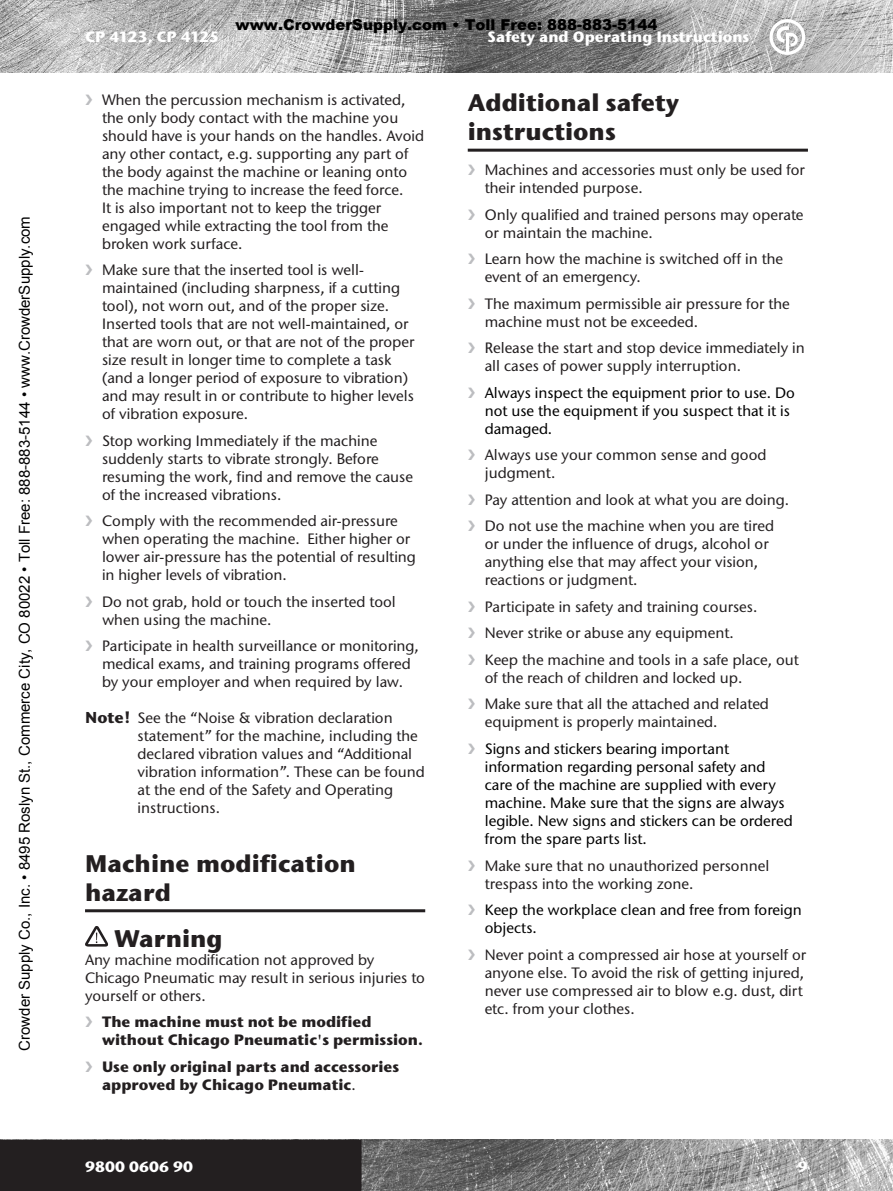
<style>
.page{position:relative;width:893px;height:1191px;background:#fff}
.page>*{position:absolute;margin:0;border:0;box-sizing:border-box;transform-origin:0 0}
.t1{font:700 24px/28.8px "Stone Sans ITC";color:#231f20}
.t2{font:500 15px/18px "Stone Sans ITC";color:#231f20}
.t3{font:500 15px/18px "Stone Sans ITC";color:#000}
.t4{font:700 15px/18px "Stone Sans ITC";color:#231f20}
.t5{font:15px "Arial";color:#000}
.t6{font:900 15px "Arial";color:#000}
.t7{font:700 15px "Stone Sans ITC";color:#fff}
.t8{font:700 15px "Stone Sans ITC";letter-spacing:-.025em;color:#fff}
.s1{font-weight:700;font-size:15.75px}
.s2{font-weight:500}
</style>
<div class="page">
<img style="left:0;top:0;width:893px;height:72px">
<img style="left:361px;top:1140px;width:532px;height:51px">
<svg style="left:769px;top:19px;width:36px;height:36px"></svg>
<div style="left:0;top:1140px;width:361px;height:51px;background:#231f20"></div>
<hr style="left:85px;top:909px;width:340px;height:3px;background:#231f20">
<svg style="left:85px;top:926px;width:23px;height:20px"></svg>
<hr style="left:468px;top:149px;width:340px;height:3px;background:#231f20">
<p class="t5" style="left:15px;top:1050px;width:836px;rotate:-90deg">Crowder Supply Co., Inc. • 8495 Roslyn St., Commerce City, CO 80022 • Toll Free: 888-883-5144 • www.CrowderSupply.com</p>
<p class="t6" style="left:236px;top:13px;width:423px">www.CrowderSupply.com • Toll Free: 888-883-5144</p>
<p class="t8" style="left:85px;top:27px;width:136px">CP 4123, CP 4125</p>
<p class="t7" style="left:488px;top:27px;width:263px">Safety and Operating I nstructions</p>
<p class="t2" style="left:102px;top:90px;width:323px">When the percussion mechanism is activated, the only body contact with the machine you should have is your hands on the handles. Avoid any other contact, e.g. supporting any part of the body against the machine or leaning onto the machine trying to increase the feed force.<br>It is also important not to keep the trigger engaged while extracting the tool from the broken work surface.</p>
<p class="t2" style="left:102px;top:261px;width:314px">Make sure that the inserted tool is well&shy;maintained (including sharpness, if a cutting tool), not worn out, and of the proper size.<br>Inserted tools that are not well-maintained, or that are worn out, or that are not of the proper size result in longer time to complete a task (and a longer period of exposure to vibration) and may result in or contribute to higher levels of vibration exposure.</p>
<p class="t2" style="left:102px;top:431px;width:313px">Stop working Immediately if the machine suddenly starts to vibrate strongly. Before resuming the work, find and remove the cause of the increased vibrations.</p>
<p class="t2" style="left:102px;top:512px;width:315px">Comply with the recommended air-pressure when operating the machine. Either higher or lower air-pressure has the potential of resulting in higher levels of vibration.</p>
<p class="t2" style="left:102px;top:592px;width:295px">Do not grab, hold or touch the inserted tool when using the machine.</p>
<p class="t2" style="left:102px;top:637px;width:318px">Participate in health surveillance or monitoring, medical exams, and training programs offered by your employer and when required by law.</p>
<p class="t2" style="left:138px;top:709px;width:289px;text-indent:-52px"><span class="s1">Note!</span> See the “Noise &amp; vibration declaration statement” for the machine, including the declared vibration values and “Additional vibration information”. These can be found at the end of the Safety and Operating instructions.</p>
<h1 class="t1" style="left:85px;top:848px;width:272px">Machine modification hazard</h1>
<h1 class="t1" style="left:114px;top:923px;width:110px">Warning</h1>
<p class="t2" style="left:85px;top:950px;width:341px">Any machine modification not approved by<br>Chicago Pneumatic may result in serious injuries to yourself or others.</p>
<p class="t4" style="left:102px;top:1012px;width:322px">The machine must not be modified without Chicago Pneumatic's permission.</p>
<p class="t4" style="left:102px;top:1057px;width:299px">Use only original parts and accessories approved by Chicago Pneumatic<span class="s2">.</span></p>
<p class="t7" style="left:85px;top:1157px;width:110px">9800 0606 90</p>
<h1 class="t1" style="left:468px;top:88px;width:213px">Additional safety instructions</h1>
<p class="t2" style="left:485px;top:161px;width:322px">Machines and accessories must only be used for their intended purpose.</p>
<p class="t2" style="left:485px;top:205px;width:320px">Only qualified and trained persons may operate or maintain the machine.</p>
<p class="t2" style="left:485px;top:250px;width:300px">Learn how the machine is switched off in the event of an emergency.</p>
<p class="t2" style="left:485px;top:294px;width:307px">The maximum permissible air pressure for the machine must not be exceeded.</p>
<p class="t2" style="left:485px;top:339px;width:322px">Release the start and stop device immediately in all cases of power supply interruption.</p>
<p class="t3" style="left:485px;top:383px;width:312px">Always inspect the equipment prior to use. Do not use the equipment if you suspect that it is damaged.</p>
<p class="t2" style="left:485px;top:446px;width:283px">Always use your common sense and good judgment.</p>
<p class="t2" style="left:485px;top:486px;width:306px;line-height:26.5px">Pay attention and look at what you are doing.<br>Do not use the machine when you are tired</p>
<p class="t2" style="left:485px;top:535px;width:285px">or under the influence of drugs, alcohol or anything else that may affect your vision, reactions or judgment.</p>
<p class="t2" style="left:485px;top:593px;width:316px;line-height:26.5px">Participate in safety and training courses.<br>Never strike or abuse any equipment.<br>Keep the machine and tools in a safe place, out</p>
<p class="t2" style="left:485px;top:664px;width:286px;line-height:26.5px">of the reach of children and locked up.<br>Make sure that all the attached and related</p>
<p class="t2" style="left:485px;top:713px;width:234px">equipment is properly maintained.</p>
<p class="t3" style="left:485px;top:739px;width:309px">Signs and stickers bearing important information regarding personal safety and care of the machine are supplied with every machine. Make sure that the signs are always legible. New signs and stickers can be ordered from the spare parts list.</p>
<p class="t2" style="left:485px;top:856px;width:286px">Make sure that no unauthorized personnel trespass into the working zone.</p>
<p class="t3" style="left:485px;top:900px;width:319px">Keep the workplace clean and free from foreign objects.</p>
<p class="t2" style="left:485px;top:945px;width:323px">Never point a compressed air hose at yourself or anyone else. To avoid the risk of getting injured, never use compressed air to blow e.g. dust, dirt etc. from your clothes.</p>
</div>
